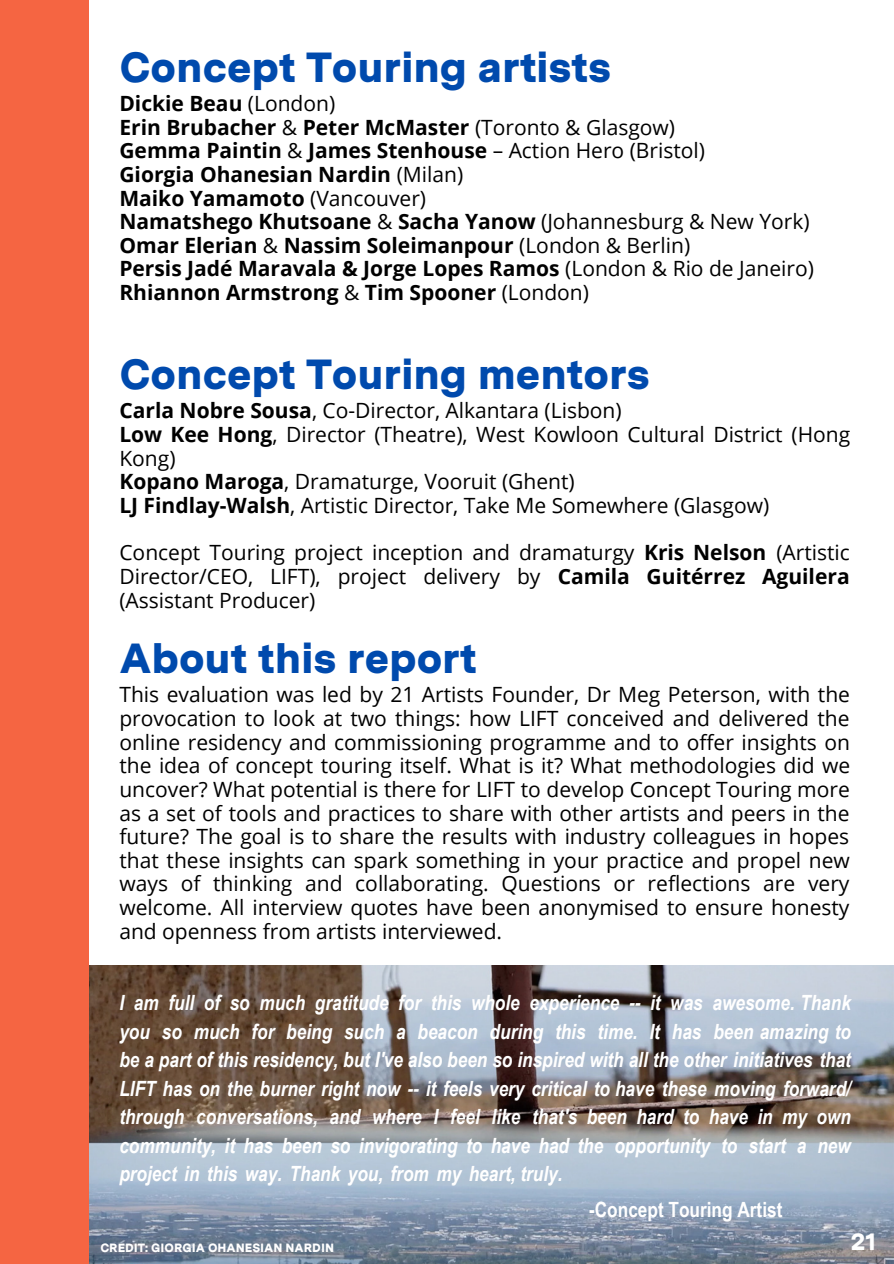
<style>
.page{position:relative;width:894px;height:1264px;background:#fff}
.page>*{position:absolute;margin:0;border:0;box-sizing:border-box;transform-origin:0 0}
.t1{font:900 42px "Messina Sans";color:#004aad}
.t2{font:900 24px "Messina Sans";color:#fff}
.t3{font:21px/23.7px "Open Sans";color:#000;text-align:justify}
.t4{font:italic 700 21px/28.5px "Arial Narrow";color:#fff;text-align:justify}
.t5{font:700 21px/23.7px "Open Sans";color:#000}
.t6{font:700 21px "Arial Narrow";color:#fff}
.t7{font:900 12px "Messina Sans";color:#fff}
.s1{font-weight:400}
.s2{font-weight:700}
</style>
<div class="page">
<div style="left:0;top:0;width:89px;height:1263px;background:#f56542"></div>
<img style="left:89px;top:965px;width:804px;height:298px">
<p class="t1" style="left:119px;top:41px;width:493px">Concept Touring artists</p>
<p class="t5" style="left:119px;top:91px;width:696px">Dickie Beau <span class="s1">(London)<br></span>Erin Brubacher <span class="s1">&amp;</span> Peter McMaster <span class="s1">(Toronto &amp; Glasgow)<br></span>Gemma Paintin <span class="s1">&amp;</span> James Stenhouse <span class="s1">– Action Hero (Bristol)<br></span>Giorgia Ohanesian Nardin <span class="s1">(Milan)<br></span>Maiko Yamamoto <span class="s1">(Vancouver)<br></span>Namatshego Khutsoane <span class="s1">&amp;</span> Sacha Yanow <span class="s1">(Johannesburg &amp; New York)<br></span>Omar Elerian <span class="s1">&amp;</span> Nassim Soleimanpour <span class="s1">(London &amp; Berlin)<br></span>Persis Jadé Maravala &amp; Jorge Lopes Ramos <span class="s1">(London &amp; Rio de Janeiro)<br></span>Rhiannon Armstrong <span class="s1">&amp;</span> Tim Spooner <span class="s1">(London)</span></p>
<p class="t1" style="left:119px;top:349px;width:531px">Concept Touring mentors</p>
<p class="t3" style="left:119px;top:398px;width:732px;text-align:left"><span class="s2">Carla Nobre Sousa</span>, Co-Director, Alkantara (Lisbon)<br><span class="s2">Low Kee Hong</span>, Director (Theatre), West Kowloon Cultural District (Hong Kong)<br><span class="s2">Kopano Maroga</span>, Dramaturge, Vooruit (Ghent)<br><span class="s2">LJ Findlay-Walsh</span>, Artistic Director, Take Me Somewhere (Glasgow)</p>
<p class="t3" style="left:119px;top:540px;width:731px">Concept Touring project inception and dramaturgy <span class="s2">Kris Nelson</span> (Artistic Director/CEO, LIFT), project delivery by <span class="s2">Camila Guitérrez Aguilera </span>(Assistant Producer)</p>
<p class="t1" style="left:119px;top:633px;width:359px">About this report</p>
<p class="t3" style="left:119px;top:682px;width:732px">This evaluation was led by 21 Artists Founder, Dr Meg Peterson, with the provocation to look at two things: how LIFT conceived and delivered the online residency and commissioning programme and to offer insights on the idea of concept touring itself. What is it? What methodologies did we uncover? What potential is there for LIFT to develop Concept Touring more as a set of tools and practices to share with other artists and peers in the future? The goal is to share the results with industry colleagues in hopes that these insights can spark something in your practice and propel new ways of thinking and collaborating. Questions or reflections are very welcome. All interview quotes have been anonymised to ensure honesty and openness from artists interviewed.</p>
<p class="t4" style="left:119px;top:987px;width:732px">I am full of so much gratitude for this whole experience -- it was awesome. Thank you so much for being such a beacon during this time. It has been amazing to be a part of this residency, but I've also been so inspired with all the other initiatives that LIFT has on the burner right now -- it feels very critical to have these moving forward/ through conversations, and where I feel like that's been hard to have in my own community, it has been so invigorating to have had the opportunity to start a new project in this way. Thank you, from my heart, truly.</p>
<p class="t6" style="left:589px;top:1193px;width:195px">-Concept Touring Artist</p>
<p class="t7" style="left:100px;top:1240px;width:235px">CREDIT: GIORGIA OHANESIAN NARDIN</p>
<p class="t2" style="left:850px;top:1226px;width:27px">21</p>
</div>
